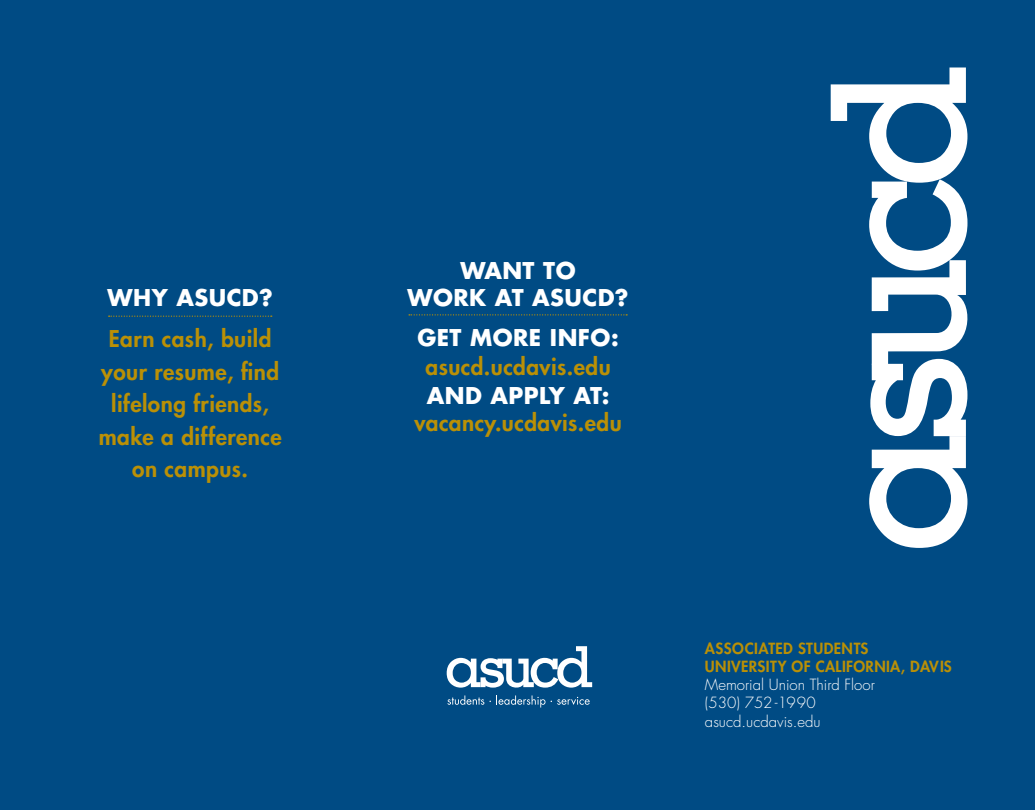
<style>
.page{position:relative;width:1035px;height:810px;background:#004b84}
.page>*{position:absolute;margin:0;border:0;box-sizing:border-box;transform-origin:0 0}
.t1{font:800 22.5px/32.5px "Futura Std";letter-spacing:.02em;color:#ba9006;text-align:center}
.t2{font:700 22.5px/27px "Futura Std";letter-spacing:.02em;color:#fff;text-align:center}
.t3{font:300 15px/18.4px "Futura Std";color:#fff}
.t4{font:800 15px/18px "Futura Std";letter-spacing:.025em;color:#ba9006}
</style>
<div class="page">
<svg style="left:831px;top:68px;width:137px;height:480px"></svg>
<svg style="left:447px;top:646px;width:145px;height:62px"></svg>
<svg style="left:109px;top:316px;width:163px;height:1px"></svg>
<svg style="left:409px;top:314px;width:218px;height:2px"></svg>
<p class="t2" style="left:108px;top:284px;width:167px">WHY ASUCD?</p>
<p class="t1" style="left:99px;top:323px;width:184px">Earn cash, build your resume, find lifelong friends, make a difference on campus.</p>
<p class="t2" style="left:408px;top:257px;width:222px">WANT TO<br>WORK AT ASUCD?</p>
<p class="t2" style="left:417px;top:324px;width:203px">GET MORE INFO:</p>
<p class="t1" style="left:426px;top:350px;width:187px">asucd.ucdavis.edu</p>
<p class="t2" style="left:427px;top:382px;width:184px">AND APPLY AT:</p>
<p class="t1" style="left:414px;top:406px;width:209px">vacancy.ucdavis.edu</p>
<p class="t4" style="left:705px;top:640px;width:248px">ASSOCIATED STUDENTS<br>UNIVERSITY OF CALIFORNIA, DAVIS</p>
<p class="t3" style="left:705px;top:676px;width:171px">Memorial Union Third Floor (530) 752-1990 asucd.ucdavis.edu</p>
</div>
